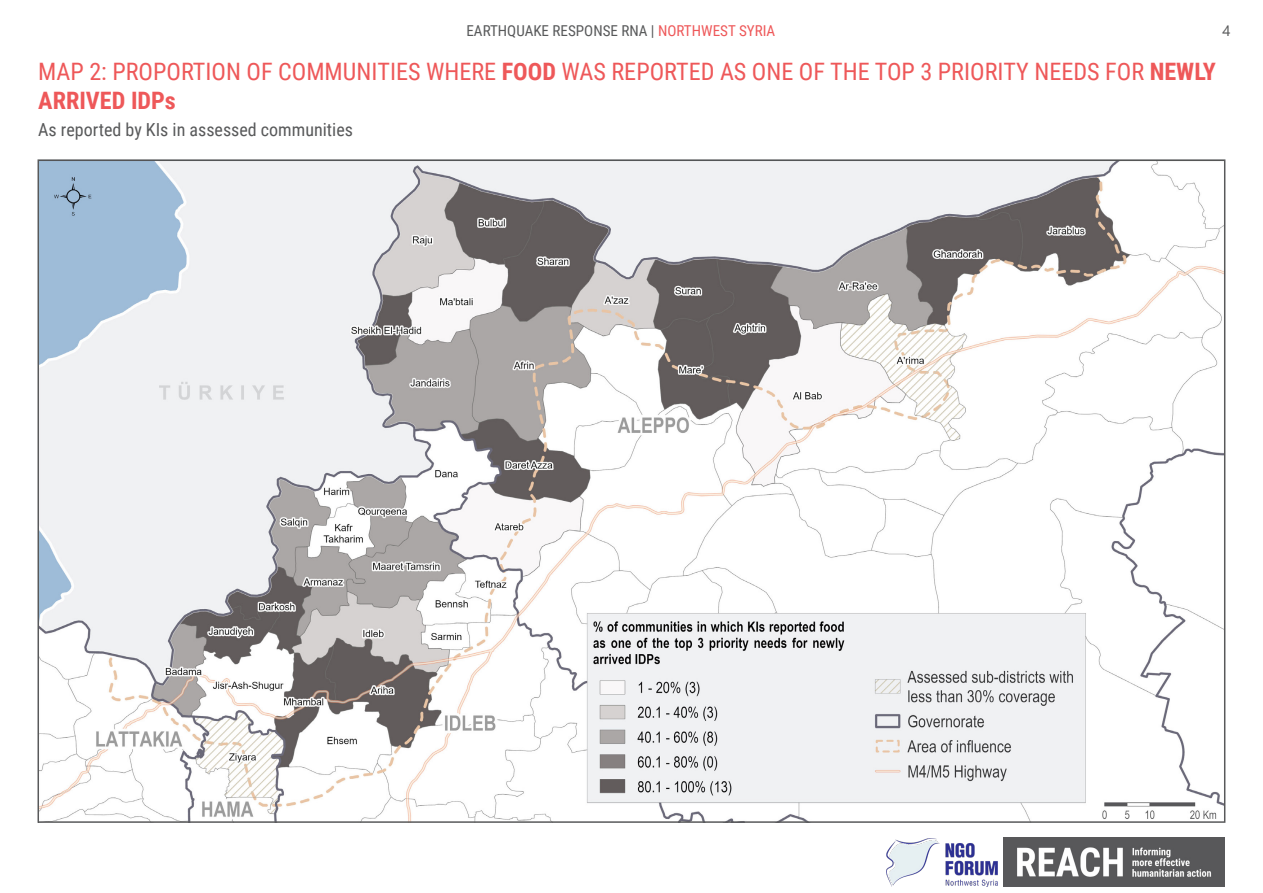
<style>
.page{position:relative;width:1263px;height:893px;background:#fff}
.page>*{position:absolute;margin:0;border:0;box-sizing:border-box;transform-origin:0 0}
.Content_Header{font:24px/28.8px "Roboto Condensed";color:#ee5859}
.Content_Subtitle{font:18px "Roboto Condensed";color:#58595a}
.t1{font:15px "Roboto Condensed";color:#58595a}
.t2{font:15px "Segoe UI";color:#58595a}
.s1{color:#ee5859}
.s2{font-weight:700}
</style>
<div class="page">
<img style="left:1003px;top:838px;width:222px;height:49px">
<img style="left:887px;top:838px;width:111px;height:48px">
<img style="left:41px;top:162px;width:1181px;height:658px">
<p class="t1" style="left:466px;top:20px;width:310px">EARTHQUAKE RESPONSE RNA | <span class="s1">NORTHWEST SYRIA</span></p>
<p class="t2" style="left:1222px;top:17px;width:10px">4</p>
<p class="Content_Header" style="left:38px;top:57px;width:1179px">MAP 2: PROPORTION OF COMMUNITIES WHERE <span class="s2">FOOD</span> WAS REPORTED AS ONE OF THE TOP 3 PRIORITY NEEDS FOR <span class="s2">NEWLY<br>ARRIVED IDPs</span></p>
<p class="Content_Subtitle" style="left:38px;top:117px;width:316px">As reported by KIs in assessed communities</p>
</div>
